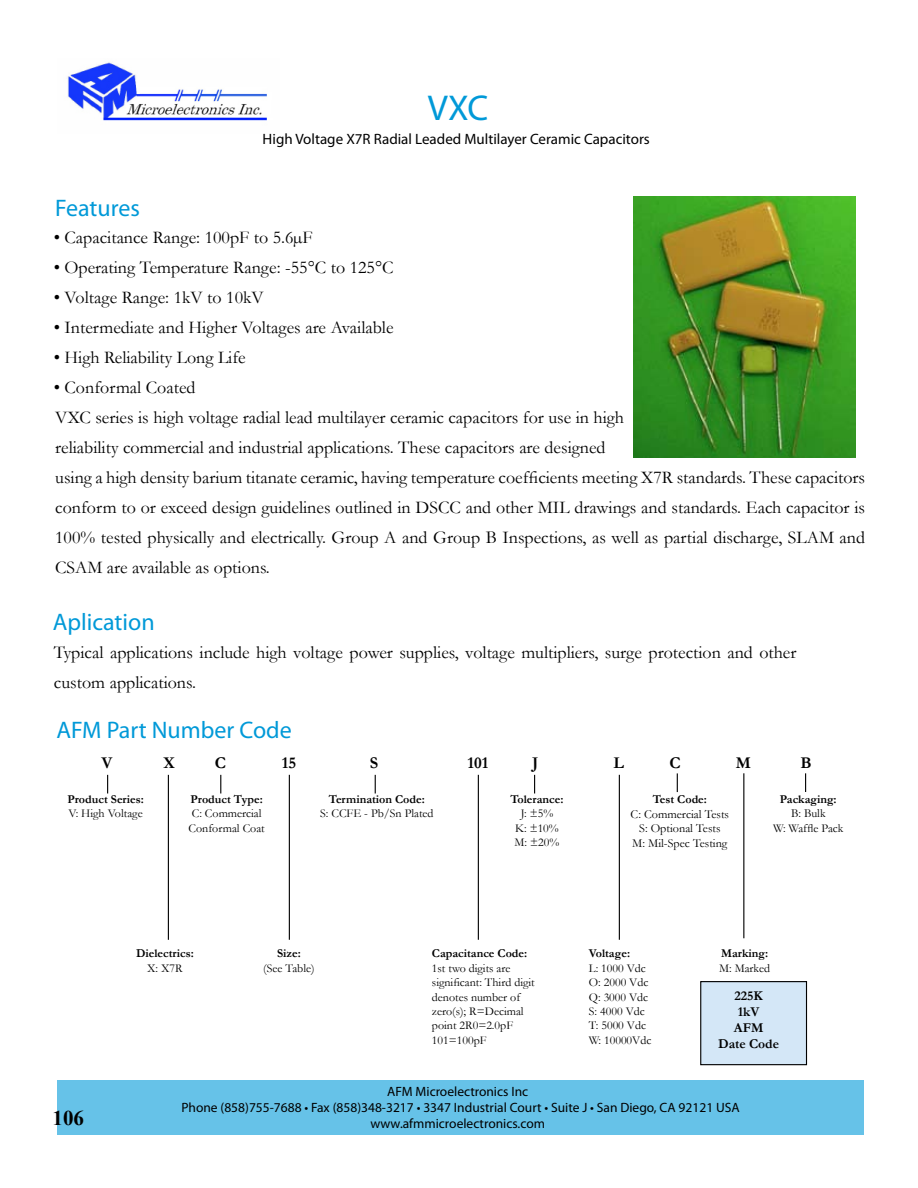
<style>
.page{position:relative;width:918px;height:1188px;background:#fff}
.page>*{position:absolute;margin:0;border:0;box-sizing:border-box;transform-origin:0 0}
.t1{font:36px "Myriad Pro";color:#0099d8}
.t2{font:24px "Myriad Pro";color:#0099d8}
.t3{font:700 21px "Times New Roman";color:#000}
.t4{font:18px/30px "Garamond";color:#000}
.t5{font:700 16.5px "Garamond";color:#000}
.t6{font:15px "Myriad Pro";color:#000}
.t7{font:13.5px/16.2px "Myriad Pro";color:#000;text-align:center}
.t8{font:700 13.5px/16.2px "Garamond";color:#000;text-align:center}
.t9{font:12.15px/14.7px "Garamond";color:#000;text-align:center}
.t10{font:12px/14.4px "Garamond";color:#000}
.t11{font:700 12px "Garamond";color:#000}
</style>
<div class="page">
<div style="left:57px;top:1080px;width:807px;height:55px;background:#66c2e8"></div>
<img style="left:67px;top:62px;width:200px;height:59px">
<svg style="left:107px;top:775px;width:1px;height:18px"></svg>
<svg style="left:220px;top:775px;width:1px;height:18px"></svg>
<svg style="left:375px;top:775px;width:1px;height:18px"></svg>
<svg style="left:534px;top:775px;width:1px;height:18px"></svg>
<svg style="left:805px;top:773px;width:1px;height:19px"></svg>
<hr style="left:168px;top:775px;width:1px;height:165px;background:#000">
<svg style="left:677px;top:773px;width:1px;height:19px"></svg>
<hr style="left:289px;top:775px;width:1px;height:165px;background:#000">
<hr style="left:478px;top:775px;width:1px;height:165px;background:#000">
<hr style="left:619px;top:775px;width:1px;height:165px;background:#000">
<hr style="left:743px;top:773px;width:1px;height:165px;background:#000">
<div style="left:701px;top:982px;width:106px;height:83px;background:#d4e7f7"></div>
<div style="left:700px;top:981px;width:107px;height:84px;border:1px solid #000"></div>
<img style="left:633px;top:196px;width:222px;height:261px">
<h2 class="t2" style="left:55px;top:193px;width:86px">Features</h2>
<h1 class="t1" style="left:428px;top:86px;width:62px">VXC</h1>
<p class="t6" style="left:263px;top:130px;width:389px">High Voltage X7R Radial Leaded Multilayer Ceramic Capacitors</p>
<p class="t4" style="left:54px;top:222px;width:261px">• Capacitance Range: 100pF to 5.6µF</p>
<p class="t4" style="left:54px;top:252px;width:341px">• Operating Temperature Range: -55°C to 125°C</p>
<p class="t4" style="left:54px;top:282px;width:212px">• Voltage Range: 1kV to 10kV</p>
<p class="t4" style="left:54px;top:312px;width:341px">• Intermediate and Higher Voltages are Available</p>
<p class="t4" style="left:54px;top:342px;width:194px">• High Reliability Long Life</p>
<p class="t4" style="left:54px;top:372px;width:143px">• Conformal Coated</p>
<p class="t4" style="left:55px;top:402px;width:812px">VXC series is high voltage radial lead multilayer ceramic capacitors for use in high<br>reliability commercial and industrial applications. These capacitors are designed<br>using a high density barium titanate ceramic, having temperature coefficients meeting X7R standards. These capacitors conform to or exceed design guidelines outlined in DSCC and other MIL drawings and standards. Each capacitor is 100% tested physically and electrically. Group A and Group B Inspections, as well as partial discharge, SLAM and CSAM are available as options.</p>
<h2 class="t2" style="left:53px;top:607px;width:103px">Aplication</h2>
<p class="t4" style="left:54px;top:636px;width:744px">Typical applications include high voltage power supplies, voltage multipliers, surge protection and other custom applications.</p>
<h2 class="t2" style="left:56px;top:715px;width:237px">AFM Part Number Code</h2>
<p class="t5" style="left:102px;top:752px;width:13px">V</p>
<p class="t5" style="left:163px;top:752px;width:13px">X</p>
<p class="t5" style="left:215px;top:752px;width:13px">C</p>
<p class="t5" style="left:282px;top:752px;width:16px">15</p>
<p class="t5" style="left:370px;top:752px;width:10px">S</p>
<p class="t5" style="left:467px;top:752px;width:22px">101</p>
<p class="t5" style="left:532px;top:752px;width:8px">J</p>
<p class="t5" style="left:613px;top:752px;width:12px">L</p>
<p class="t5" style="left:736px;top:752px;width:17px">M</p>
<p class="t5" style="left:800px;top:752px;width:13px">B</p>
<p class="t11" style="left:67px;top:791px;width:78px">Product Series:</p>
<p class="t10" style="left:68px;top:806px;width:76px">V: High Voltage</p>
<p class="t5" style="left:670px;top:752px;width:13px">C</p>
<p class="t11" style="left:653px;top:791px;width:56px">Test Code:</p>
<p class="t9" style="left:631px;top:806px;width:100px">C: Commercial Tests<br>S: Optional Tests<br>M: Mil-Spec Testing</p>
<p class="t11" style="left:190px;top:791px;width:74px">Product Type:</p>
<p class="t10" style="left:188px;top:806px;width:78px">C: Commercial<br>Conformal Coat</p>
<p class="t11" style="left:329px;top:791px;width:98px">Termination Code:</p>
<p class="t10" style="left:320px;top:806px;width:115px">S: CCFE - Pb/Sn Plated</p>
<p class="t11" style="left:510px;top:791px;width:55px">Tolerance:</p>
<p class="t10" style="left:515px;top:806px;width:46px;text-align:center">J: ±5%<br>K: ±10%<br>M: ±20%</p>
<p class="t11" style="left:780px;top:791px;width:58px">Packaging:</p>
<p class="t10" style="left:773px;top:806px;width:72px;text-align:center">B: Bulk<br>W: Waffle Pack</p>
<p class="t3" style="left:53px;top:1104px;width:33px">106</p>
<p class="t11" style="left:136px;top:945px;width:59px">Dielectrics:</p>
<p class="t10" style="left:147px;top:961px;width:37px">X: X7R</p>
<p class="t11" style="left:277px;top:945px;width:25px">Size:</p>
<p class="t10" style="left:263px;top:961px;width:53px">(See Table)</p>
<p class="t11" style="left:432px;top:945px;width:97px">Capacitance Code:</p>
<p class="t10" style="left:432px;top:961px;width:104px">1st two digits are significant: Third digit denotes number of zero(s); R=Decimal point 2R0=2.0pF<br>101=100pF</p>
<p class="t11" style="left:589px;top:945px;width:43px">Voltage:</p>
<p class="t10" style="left:589px;top:961px;width:64px">L: 1000 Vdc<br>O: 2000 Vdc<br>Q: 3000 Vdc<br>S: 4000 Vdc<br>T: 5000 Vdc<br>W: 10000Vdc</p>
<p class="t11" style="left:721px;top:945px;width:48px">Marking:</p>
<p class="t10" style="left:719px;top:961px;width:52px">M: Marked</p>
<p class="t8" style="left:718px;top:987px;width:62px">225K<br>1kV<br>AFM<br>Date Code</p>
<p class="t7" style="left:181px;top:1083px;width:560px">AFM Microelectronics Inc<br>Phone (858)755-7688 • Fax (858)348-3217 • 3347 Industrial Court • Suite J • San Diego, CA 92121 USA www.afmmicroelectronics.com</p>
</div>
